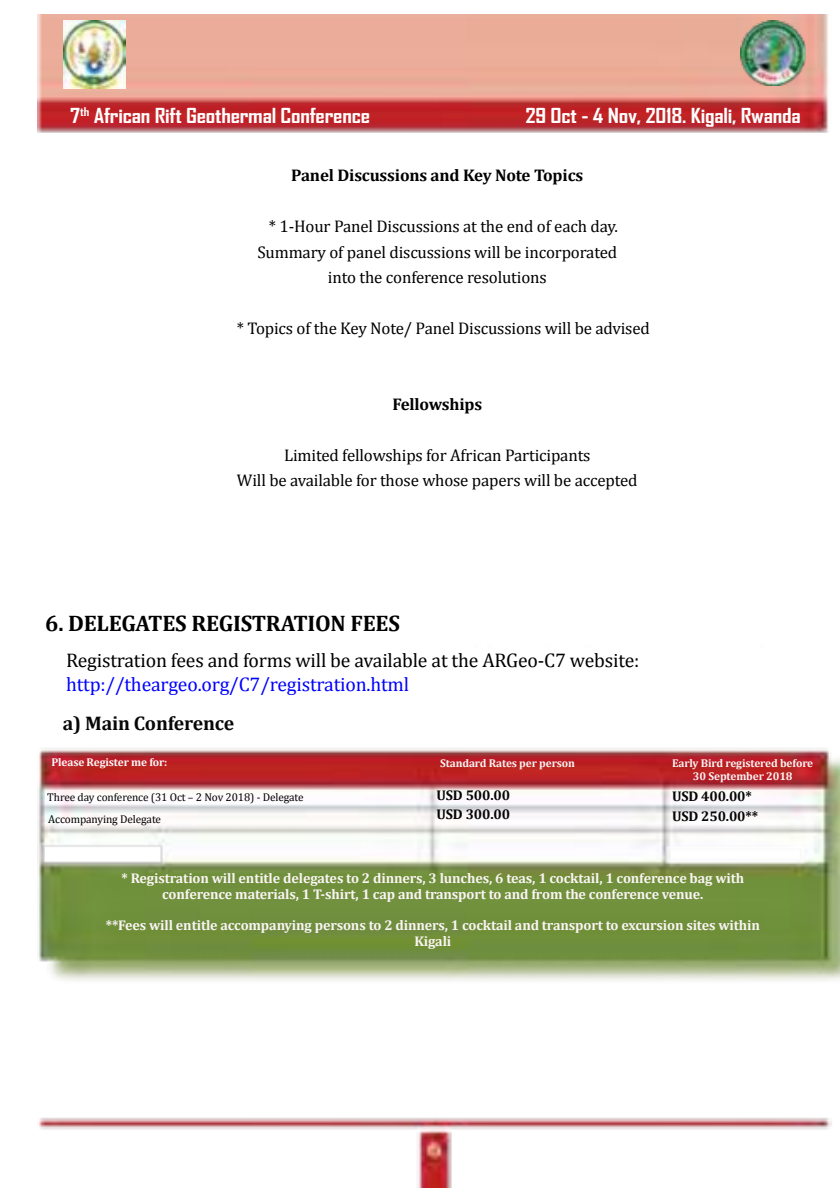
<style>
.page{position:relative;width:840px;height:1188px;background:#fff}
.page>*{position:absolute;margin:0;border:0;box-sizing:border-box;transform-origin:0 0}
.t1{font:700 22.75px "Cambria";letter-spacing:-.01em;color:#000}
.t2{font:700 19.95px "Agency FB";letter-spacing:-.01em;color:#fff;scale:1.18 1}
.t3{font:19.6px "Cambria";letter-spacing:-.01em;color:#000}
.t4{font:19.6px "Cambria";letter-spacing:-.01em;color:#00f}
.t5{font:700 19.6px "Cambria";letter-spacing:-.01em;color:#070707}
.t6{font:16.8px/25.6px "Cambria";letter-spacing:-.01em;color:#000;text-align:center}
.t7{font:700 16.8px "Cambria";letter-spacing:-.01em;color:#000}
.t8{font:700 14px/15.4px "Cambria";letter-spacing:-.01em;color:#faf4f4;text-align:center}
.t9{font:700 14px/19.6px "Cambria";letter-spacing:-.01em;color:#050505}
.t10{font:700 14px/19.6px "Cambria";letter-spacing:-.01em;color:#040404}
.t11{font:700 11.2px/12.6px "Cambria";letter-spacing:-.01em;color:#faf4f4;text-align:center}
.t12{font:11.2px "Cambria";letter-spacing:-.01em;color:#010101}
.t13{font:700 11.2px "Cambria";letter-spacing:-.01em;color:#fbf9f9}
.t14{font:11.2px "Cambria";letter-spacing:-.01em;color:#000}
</style>
<div class="page">
<img style="left:38px;top:14px;width:802px;height:1174px">
<img style="left:741px;top:21px;width:64px;height:64px">
<img style="left:64px;top:21px;width:62px;height:68px">
<h2 class="t2" style="left:70px;top:103px;width:256px">7<sup>th</sup> African Rift Geothermal Conference</h2>
<h2 class="t2" style="left:525px;top:103px;width:235px">29 Oct - 4 Nov, 2018. Kigali, Rwanda</h2>
<p class="t7" style="left:291px;top:165px;width:293px">Panel Discussions and Key Note Topics</p>
<p class="t6" style="left:269px;top:213px;width:350px">* 1-Hour Panel Discussions at the end of each day.</p>
<p class="t6" style="left:257px;top:239px;width:361px">Summary of panel discussions will be incorporated</p>
<p class="t6" style="left:328px;top:264px;width:220px">into the conference resolutions</p>
<p class="t6" style="left:237px;top:315px;width:414px">* Topics of the Key Note/ Panel Discussions will be advised</p>
<p class="t7" style="left:392px;top:394px;width:91px">Fellowships</p>
<p class="t6" style="left:237px;top:442px;width:402px">Limited fellowships for African Participants<br>Will be available for those whose papers will be accepted</p>
<h1 class="t1" style="left:45px;top:609px;width:356px">6. DELEGATES REGISTRATION FEES</h1>
<h3 class="t3" style="left:66px;top:648px;width:575px">Registration fees and forms will be available at the ARGeo-C7 website:</h3>
<h3 class="t4" style="left:66px;top:672px;width:345px">http://theargeo.org/C7/registration.html</h3>
<h3 class="t5" style="left:63px;top:712px;width:173px">a) Main Conference</h3>
<p class="t13" style="left:51px;top:755px;width:118px">Please Register me for:</p>
<p class="t12" style="left:47px;top:790px;width:258px">Three day conference (31 Oct – 2 Nov 2018) - Delegate</p>
<p class="t14" style="left:48px;top:812px;width:114px">Accompanying Delegate</p>
<p class="t11" style="left:440px;top:757px;width:136px">Standard Rates per person</p>
<p class="t10" style="left:436px;top:785px;width:75px">USD 500.00<br>USD 300.00</p>
<p class="t11" style="left:672px;top:757px;width:143px">Early Bird registered before<br>30 September 2018</p>
<p class="t9" style="left:672px;top:786px;width:88px">USD 400.00*<br>USD 250.00**</p>
<p class="t8" style="left:121px;top:870px;width:624px">* Registration will entitle delegates to 2 dinners, 3 lunches, 6 teas, 1 cocktail, 1 conference bag with conference materials, 1 T-shirt, 1 cap and transport to and from the conference venue.</p>
<p class="t8" style="left:106px;top:917px;width:656px">**Fees will entitle accompanying persons to 2 dinners, 1 cocktail and transport to excursion sites within<br>Kigali</p>
</div>
